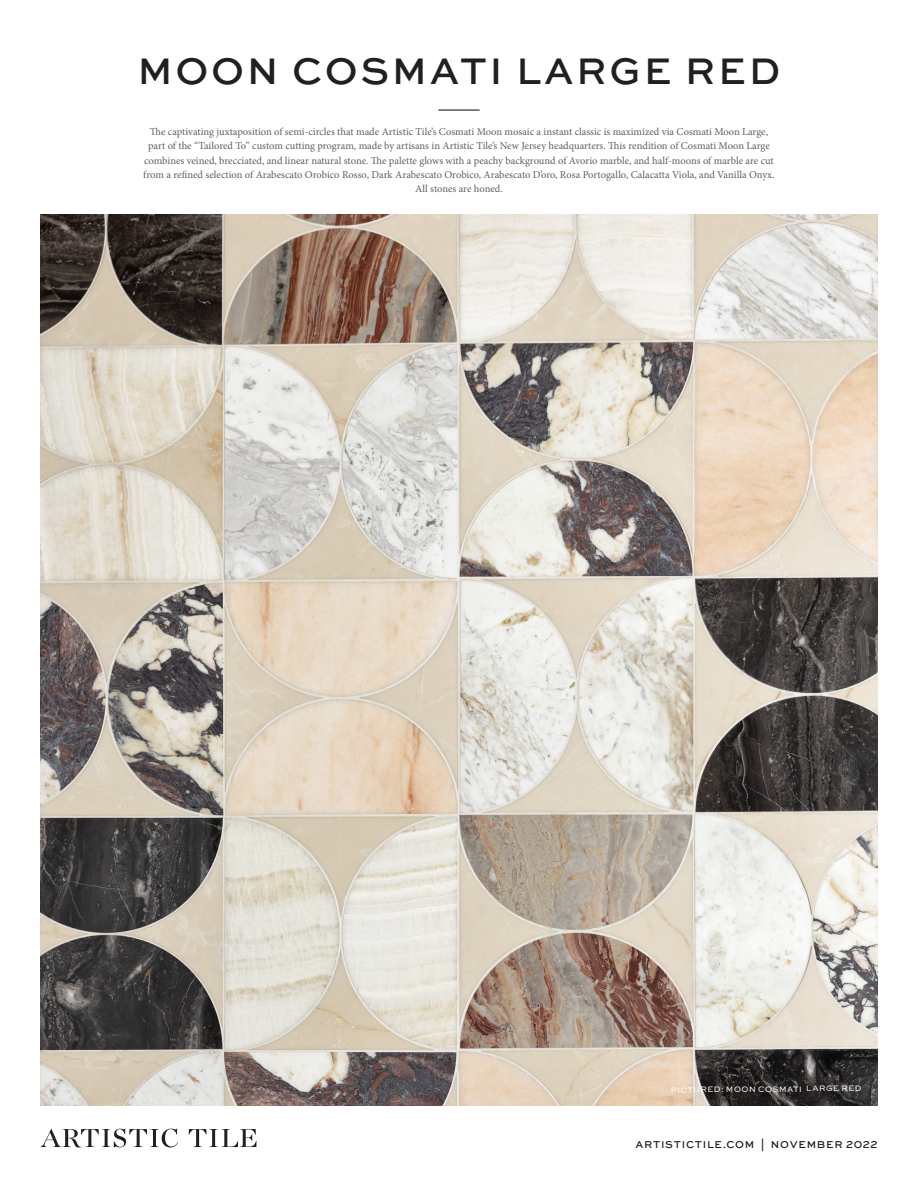
<style>
.page{position:relative;width:918px;height:1188px;background:#fff}
.page>*{position:absolute;margin:0;border:0;box-sizing:border-box;transform-origin:0 0}
.t1{font:500 39px "Sweet Sans Pro";letter-spacing:.07em;color:#231f20}
.t2{font:10.5px/14.2px "Minion Pro";color:#5f5f62;text-align:center}
.t3{font:500 10.5px "Sweet Sans Pro";letter-spacing:.07em;color:#231f20}
._5_5pt_Sweet{font:8.25px "Sweet Sans Pro";color:#fff}
</style>
<div class="page">
<svg style="left:189px;top:1129px;width:67px;height:18px"></svg>
<svg style="left:40px;top:1128px;width:138px;height:20px"></svg>
<img style="left:40px;top:214px;width:838px;height:891px">
<hr style="left:438px;top:110px;width:42px;height:1px;background:#231f20">
<p class="t1" style="left:137px;top:42px;width:645px">MOON COSMATI LARGE RED</p>
<p class="t2" style="left:143px;top:125px;width:633px">The captivating juxtaposition of semi-circles that made Artistic Tile’s Cosmati Moon mosaic a instant classic is maximized via Cosmati Moon Large, part of the “Tailored To” custom cutting program, made by artisans in Artistic Tile’s New Jersey headquarters. This rendition of Cosmati Moon Large combines veined, brecciated, and linear natural stone. The palette glows with a peachy background of Avorio marble, and half-moons of marble are cut from a refined selection of Arabescato Orobico Rosso, Dark Arabescato Orobico, Arabescato D’oro, Rosa Portogallo, Calacatta Viola, and Vanilla Onyx.<br>All stones are honed.</p>
<p class="_5_5pt_Sweet" style="left:671px;top:1085px;width:192px;rotate:-1deg">PICTURED: MOON COSMATI LARGE RED</p>
<p class="t3" style="left:635px;top:1136px;width:244px">ARTISTICTILE.COM | NOVEMBER 2022</p>
</div>
